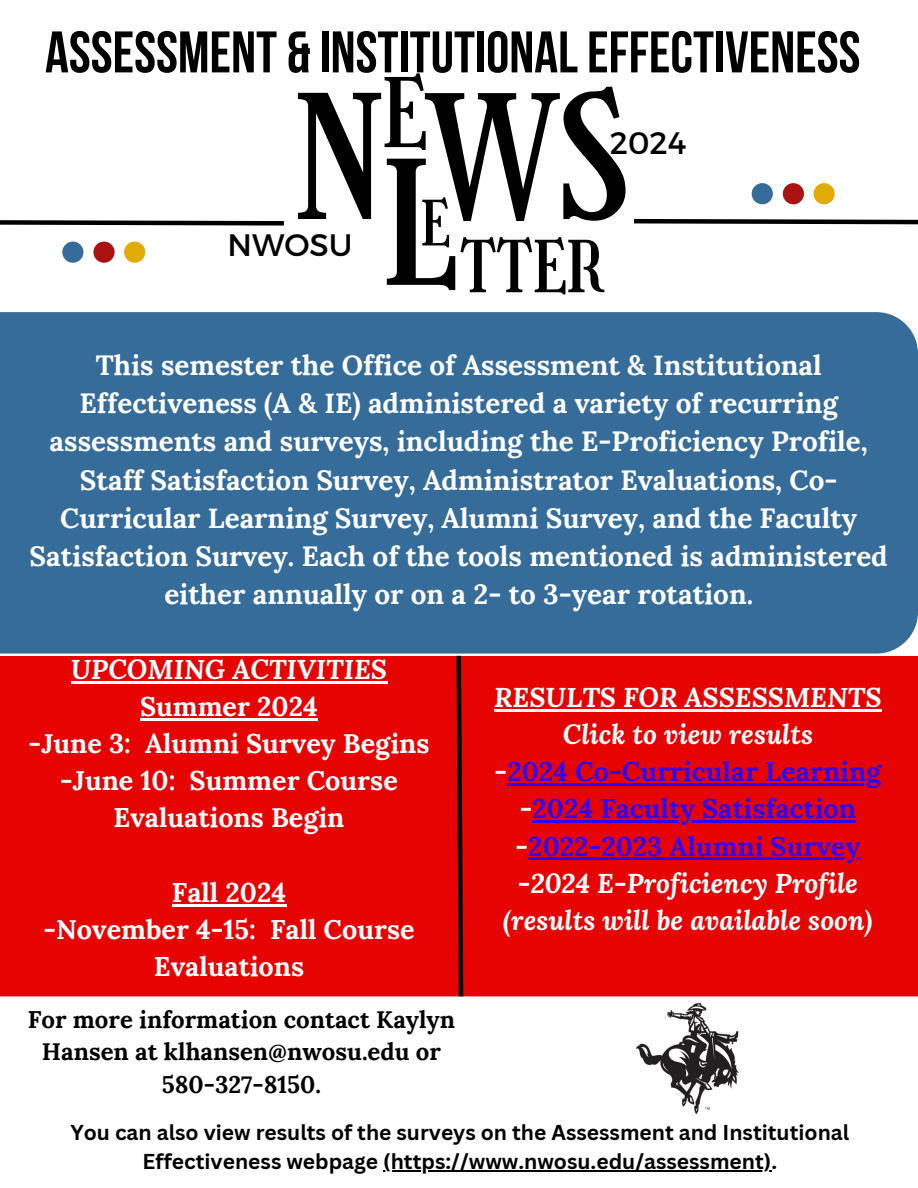
<style>
.page{position:relative;width:918px;height:1188px;background:#fff}
.page>*{position:absolute;margin:0;border:0;box-sizing:border-box;transform-origin:0 0}
.t1{font:168.3px "Girassol";color:#000}
.t2{font:167.85px "Girassol";color:#000}
.t3{font:93.45px "Girassol";color:#000}
.t4{font:69.9px "Girassol";color:#000}
.t5{font:61.05px "Girassol";color:#000}
.t6{font:58.5px "Bebas Neue Cyrillic";color:#000}
.t7{font:31.05px "Montserrat";color:#000}
.t8{font:700 27.75px/38.2px "Lora";color:#fff;text-align:center}
.t9{font:27.45px "Belleza";color:#fff}
.t10{font:700 27px/37.2px "Lora";color:#fff;text-align:center}
.t11{font:italic 700 27px "Lora";color:#fff}
.t12{font:700 27px "Lora";color:#2d04f6}
.t13{font:700 24px/32.7px "Lora";color:#000;text-align:center}
.t14{font:700 21px/29.2px "Canva Sans";color:#000;text-align:center}
.s1{font-size:168.3px}
.s2{color:#fff}
</style>
<div class="page">
<svg style="left:0;top:220px;width:284px;height:6px;background:#3f3f3f"></svg>
<svg style="left:634px;top:218px;width:284px;height:7px"></svg>
<div style="left:0;top:312px;width:918px;height:342px;background:#356c9a"></div>
<div style="left:752px;top:183px;width:21px;height:21px;background:#356c9a;border-radius:50%"></div>
<div style="left:783px;top:183px;width:21px;height:21px;background:#ab1212;border-radius:50%"></div>
<div style="left:814px;top:183px;width:21px;height:21px;background:#dfab04;border-radius:50%"></div>
<div style="left:62px;top:242px;width:21px;height:21px;background:#356c9a;border-radius:50%"></div>
<div style="left:93px;top:242px;width:22px;height:21px;background:#ab1212;border-radius:50%"></div>
<div style="left:124px;top:242px;width:21px;height:21px;background:#dfab04;border-radius:50%"></div>
<div style="left:0;top:656px;width:918px;height:340px;background:#e80303"></div>
<hr style="left:71px;top:681px;width:316px;height:2px;background:#fff">
<hr style="left:140px;top:718px;width:178px;height:3px;background:#fff">
<hr style="left:172px;top:904px;width:114px;height:2px;background:#fff">
<hr style="left:494px;top:709px;width:388px;height:3px;background:#fff">
<hr style="left:507px;top:784px;width:374px;height:2px;background:#2d04f6">
<hr style="left:533px;top:821px;width:323px;height:2px;background:#2d04f6">
<hr style="left:528px;top:858px;width:332px;height:2px;background:#2d04f6">
<svg style="left:454px;top:651px;width:12px;height:346px"></svg>
<hr style="left:383px;top:1170px;width:388px;height:2px;background:#000">
<img style="left:637px;top:1004px;width:102px;height:109px">
<p class="t6" style="left:45px;top:29px;width:817px">ASSESSMENT &amp; INSTITUTIONALEFFECTIVENESS</p>
<p class="t3" style="left:382px;top:59px;width:47px">E</p>
<h1 class="t1" style="left:382px;top:126px;width:77px">L</h1>
<h3 class="t2" style="left:297px;top:61px;width:335px"><span class="s1">N</span>WS</h3>
<h2 class="t7" style="left:610px;top:123px;width:78px">2024</h2>
<h5 class="t5" style="left:420px;top:188px;width:31px">E</h5>
<p class="t7" style="left:228px;top:225px;width:126px">NWOSU</p>
<p class="t4" style="left:460px;top:226px;width:145px">TTER</p>
<h4 class="t8" style="left:30px;top:346px;width:860px">This semester the Office of Assessment &amp; Institutional Effectiveness (A &amp; IE) administered a variety of recurring assessments and surveys, including the E-Proficiency Profile, Staff Satisfaction Survey, Administrator Evaluations, Co-Curricular Learning Survey, Alumni Survey, and the Faculty Satisfaction Survey. Each of the tools mentioned is administered either annually or on a 2- to 3-year rotation.</h4>
<p class="t11" style="left:71px;top:651px;width:318px">UPCOMING ACTIVITIES</p>
<p class="t10" style="left:140px;top:688px;width:179px">Summer 2024</p>
<p class="t10" style="left:29px;top:725px;width:402px">-June 3: Alumni Survey Begins</p>
<p class="t10" style="left:60px;top:762px;width:339px">-June 10: Summer Course<br>Evaluations Begin</p>
<p class="t10" style="left:172px;top:873px;width:116px">Fall 2024</p>
<p class="t10" style="left:43px;top:910px;width:373px">-November 4-15: Fall Course<br>Evaluations</p>
<p class="t11" style="left:494px;top:679px;width:389px">RESULTS FOR ASSESSMENTS</p>
<p class="t11" style="left:563px;top:716px;width:252px">Click to view results</p>
<p class="t12" style="left:495px;top:754px;width:388px"><span class="s2">-</span>2024 Co-Curricular Learning</p>
<p class="t12" style="left:520px;top:791px;width:338px"><span class="s2">-</span>2024 Faculty Satisfaction</p>
<p class="t12" style="left:516px;top:828px;width:346px"><span class="s2">-</span>2022-2023 Alumni Survey</p>
<p class="t11" style="left:518px;top:865px;width:342px">-2024 E-Proficiency Profile</p>
<h6 class="t11" style="left:503px;top:902px;width:371px">(results will be available soon)</h6>
<p class="t9" style="left:444px;top:903px;width:130px">THE NEWS</p>
<p class="t13" style="left:28px;top:1003px;width:429px">For more information contact Kaylyn<br>Hansen at klhansen@nwosu.edu or<br>580-327-8150.</p>
<p class="t14" style="left:70px;top:1117px;width:780px">You can also view results of the surveys on the Assessment and Institutional<br>Effectiveness webpage (https://www.nwosu.edu/assessment).</p>
</div>
